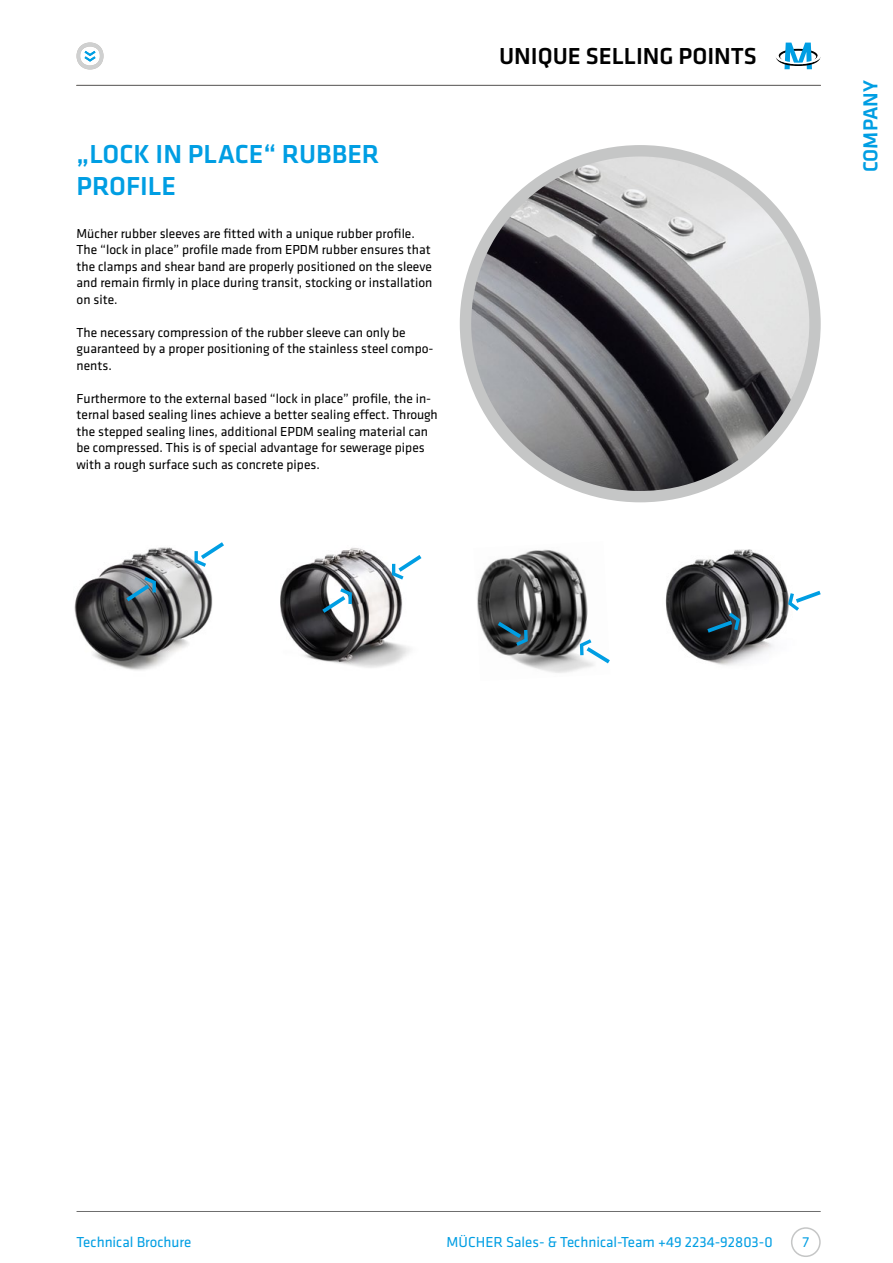
<style>
.page{position:relative;width:893px;height:1263px;background:#fff}
.page>*{position:absolute;margin:0;border:0;box-sizing:border-box;transform-origin:0 0}
.MUE_Head_TB{font:500 27px "Klavika Basic";color:#009ee3}
.t1{font:500 24px "Klavika Basic";color:#000}
.t2{font:500 21px "Klavika Basic";color:#009ee3}
.t3{font:15px "Klavika Basic";color:#009ee3}
.MUE_fließ_9{font:13.5px/16.5px "Klavika Basic";color:#000}
</style>
<div class="page">
<div style="left:791px;top:1227px;width:30px;height:30px;border:2px solid #c5c6c6;border-radius:50%"></div>
<svg style="left:776px;top:43px;width:45px;height:26px"></svg>
<img style="left:477px;top:549px;width:131px;height:124px">
<svg style="left:498px;top:622px;width:30px;height:24px"></svg>
<svg style="left:580px;top:639px;width:30px;height:24px"></svg>
<img style="left:280px;top:547px;width:130px;height:121px">
<svg style="left:392px;top:555px;width:29px;height:24px"></svg>
<svg style="left:322px;top:588px;width:30px;height:25px"></svg>
<img style="left:74px;top:547px;width:139px;height:124px">
<svg style="left:194px;top:542px;width:30px;height:25px"></svg>
<svg style="left:126px;top:577px;width:30px;height:24px"></svg>
<img style="left:665px;top:549px;width:124px;height:117px">
<svg style="left:788px;top:591px;width:33px;height:20px"></svg>
<svg style="left:707px;top:613px;width:33px;height:20px"></svg>
<svg style="left:77px;top:43px;width:26px;height:26px"></svg>
<hr style="left:77px;top:1211px;width:744px;height:1px;background:#6e6e6e">
<hr style="left:77px;top:85px;width:744px;height:1px;background:#6e6e6e">
<img style="left:465px;top:151px;width:349px;height:346px">
<div style="left:460px;top:145px;width:361px;height:357px;border:11px solid #c5c6c6;border-radius:50%"></div>
<p class="MUE_Head_TB" style="left:77px;top:136px;width:304px">„LOCK IN PLACE“ RUBBER</p>
<p class="MUE_Head_TB" style="left:77px;top:168px;width:101px">PROFILE</p>
<p class="MUE_fließ_9" style="left:77px;top:225px;width:357px">Mücher rubber sleeves are fitted with a unique rubber profile.<br>The “lock in place” profile made from EPDM rubber ensures that the clamps and shear band are properly positioned on the sleeve and remain firmly in place during transit, stocking or installation on site.</p>
<p class="MUE_fließ_9" style="left:77px;top:324px;width:359px">The necessary compression of the rubber sleeve can only be guaranteed by a proper positioning of the stainless steel compo&shy;nents.</p>
<p class="MUE_fließ_9" style="left:77px;top:390px;width:363px">Furthermore to the external based “lock in place” profile, the in&shy;ternal based sealing lines achieve a better sealing effect. Through the stepped sealing lines, additional EPDM sealing material can be compressed. This is of special advantage for sewerage pipes with a rough surface such as concrete pipes.</p>
<p class="t1" style="left:499px;top:40px;width:259px">UNIQUE SELLING POINTS</p>
<h3 class="t2" style="left:856px;top:172px;width:93px;rotate:-90deg">COMPANY</h3>
<p class="t3" style="left:77px;top:1232px;width:116px">Technical Brochure</p>
<p class="t3" style="left:447px;top:1232px;width:328px">MÜCHER Sales- &amp; Technical-Team +49 2234-92803-0</p>
<p class="t3" style="left:802px;top:1232px;width:8px">7</p>
</div>
